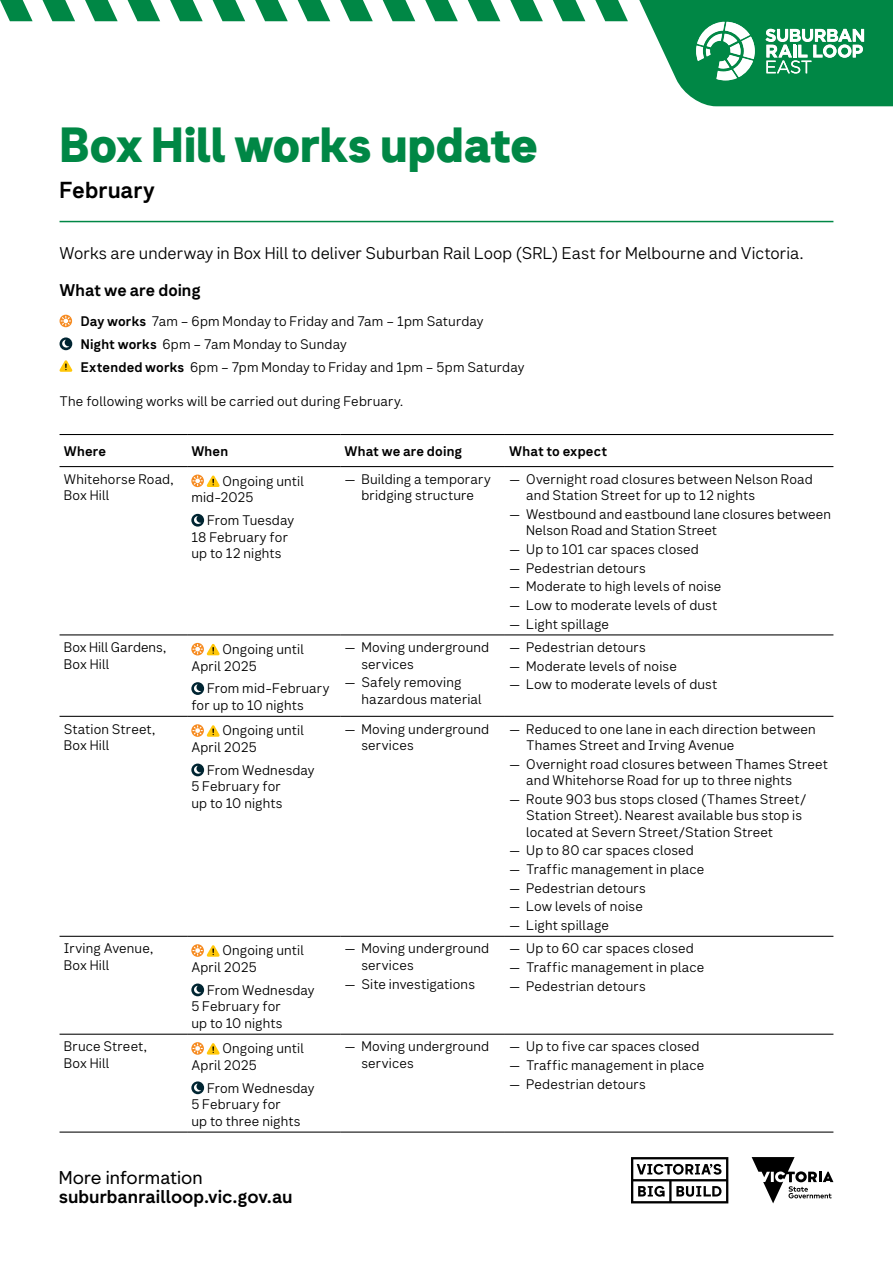
<style>
.page{position:relative;width:893px;height:1263px;background:#fff}
.page>*{position:absolute;margin:0;border:0;box-sizing:border-box;transform-origin:0 0}
.t1{font:800 48px "Network Sans";letter-spacing:-.015em;color:#008745}
.t2{font:700 22.5px "Network Sans";color:#000}
.t3{font:700 18px "Network Geo";color:#000}
.t4{font:18px "Network Geo";color:#000}
.t5{font:300 16.5px "Network Sans";letter-spacing:.005em;color:#000}
.t6{font:700 16.5px "Network Sans";letter-spacing:-.005em;color:#000}
.t7{font:300 13.5px/16.5px "Network Sans";letter-spacing:.01em;color:#000}
.t8{font:700 13.5px "Network Sans";letter-spacing:.01em;color:#000}
.s1{font-weight:700}
</style>
<div class="page">
<svg style="left:60px;top:315px;width:12px;height:12px"></svg>
<svg style="left:61px;top:316px;width:10px;height:10px"></svg>
<svg style="left:60px;top:337px;width:12px;height:13px"></svg>
<svg style="left:62px;top:340px;width:7px;height:8px"></svg>
<svg style="left:60px;top:360px;width:12px;height:12px"></svg>
<hr style="left:60px;top:434px;width:127px;height:1px;background:#000">
<hr style="left:187px;top:434px;width:153px;height:1px;background:#000">
<hr style="left:340px;top:434px;width:165px;height:1px;background:#000">
<hr style="left:505px;top:434px;width:328px;height:1px;background:#000">
<hr style="left:60px;top:466px;width:127px;height:1px;background:#000">
<hr style="left:187px;top:466px;width:153px;height:1px;background:#000">
<hr style="left:340px;top:466px;width:165px;height:1px;background:#000">
<hr style="left:505px;top:466px;width:328px;height:1px;background:#000">
<hr style="left:60px;top:634px;width:127px;height:1px;background:#000">
<hr style="left:187px;top:634px;width:153px;height:1px;background:#000">
<hr style="left:340px;top:634px;width:165px;height:1px;background:#000">
<hr style="left:505px;top:634px;width:328px;height:1px;background:#000">
<hr style="left:60px;top:716px;width:127px;height:1px;background:#000">
<hr style="left:187px;top:716px;width:153px;height:1px;background:#000">
<hr style="left:340px;top:716px;width:165px;height:1px;background:#000">
<hr style="left:505px;top:716px;width:328px;height:1px;background:#000">
<hr style="left:60px;top:936px;width:127px;height:1px;background:#000">
<hr style="left:187px;top:936px;width:153px;height:1px;background:#000">
<hr style="left:340px;top:936px;width:165px;height:1px;background:#000">
<hr style="left:505px;top:936px;width:328px;height:1px;background:#000">
<hr style="left:60px;top:1034px;width:127px;height:1px;background:#000">
<hr style="left:187px;top:1034px;width:153px;height:1px;background:#000">
<hr style="left:340px;top:1034px;width:165px;height:1px;background:#000">
<hr style="left:505px;top:1034px;width:328px;height:1px;background:#000">
<hr style="left:60px;top:1131px;width:127px;height:1px;background:#000">
<hr style="left:187px;top:1131px;width:153px;height:1px;background:#000">
<hr style="left:340px;top:1131px;width:165px;height:1px;background:#000">
<hr style="left:505px;top:1131px;width:328px;height:1px;background:#000">
<svg style="left:191px;top:475px;width:13px;height:12px"></svg>
<svg style="left:193px;top:476px;width:27px;height:11px"></svg>
<svg style="left:191px;top:514px;width:13px;height:13px"></svg>
<svg style="left:194px;top:516px;width:7px;height:8px"></svg>
<svg style="left:191px;top:643px;width:13px;height:12px"></svg>
<svg style="left:193px;top:644px;width:27px;height:11px"></svg>
<svg style="left:191px;top:682px;width:13px;height:13px"></svg>
<svg style="left:194px;top:684px;width:7px;height:8px"></svg>
<svg style="left:191px;top:724px;width:13px;height:13px"></svg>
<svg style="left:193px;top:725px;width:27px;height:12px"></svg>
<svg style="left:191px;top:763px;width:13px;height:13px"></svg>
<svg style="left:194px;top:766px;width:7px;height:8px"></svg>
<svg style="left:191px;top:944px;width:13px;height:13px"></svg>
<svg style="left:193px;top:945px;width:27px;height:12px"></svg>
<svg style="left:191px;top:983px;width:13px;height:13px"></svg>
<svg style="left:194px;top:986px;width:7px;height:8px"></svg>
<svg style="left:191px;top:1042px;width:13px;height:13px"></svg>
<svg style="left:193px;top:1043px;width:27px;height:11px"></svg>
<svg style="left:191px;top:1081px;width:13px;height:13px"></svg>
<svg style="left:194px;top:1084px;width:7px;height:8px"></svg>
<hr style="left:60px;top:221px;width:773px;height:1px;background:#008745">
<svg style="left:631px;top:1157px;width:97px;height:46px"></svg>
<svg style="left:752px;top:1157px;width:81px;height:46px"></svg>
<svg style="left:0;top:0;width:893px;height:106px"></svg>
<h1 class="t1" style="left:60px;top:113px;width:480px">Box Hill works update</h1>
<h2 class="t2" style="left:60px;top:175px;width:97px">February</h2>
<p class="t5" style="left:60px;top:242px;width:745px">Works are underway in Box Hill to deliver Suburban Rail Loop (SRL) East for Melbourne and Victoria.</p>
<p class="t6" style="left:60px;top:279px;width:143px">What we are doing</p>
<p class="t7" style="left:81px;top:310px;width:445px;line-height:23px"><span class="s1">Day works</span> 7am – 6pm Monday to Friday and 7am – 1pm Saturday<br><span class="s1">Night works</span> 6pm – 7am Monday to Sunday<br><span class="s1">Extended works</span> 6pm – 7pm Monday to Friday and 1pm – 5pm Saturday</p>
<p class="t7" style="left:60px;top:393px;width:345px">The following works will be carried out during February.</p>
<p class="t8" style="left:64px;top:442px;width:44px">Where</p>
<p class="t8" style="left:191px;top:442px;width:38px">When</p>
<p class="t8" style="left:344px;top:442px;width:119px">What we are doing</p>
<p class="t8" style="left:509px;top:442px;width:99px">What to expect</p>
<p class="t7" style="left:64px;top:471px;width:111px">Whitehorse Road,<br>Box Hill</p>
<p class="t7" style="left:191px;top:473px;width:114px;text-indent:31px">Ongoing until mid-2025</p>
<p class="t7" style="left:191px;top:512px;width:104px;text-indent:16px">From Tuesday<br>18 February for up to 12 nights</p>
<p class="t7" style="left:344px;top:471px;width:148px;text-align:center">— Building a temporary bridging structure</p>
<p class="t7" style="left:526px;top:471px;width:288px;text-indent:-17px">— Overnight road closures between Nelson Road and Station Street for up to 12 nights</p>
<p class="t7" style="left:526px;top:506px;width:306px;text-indent:-17px">— Westbound and eastbound lane closures between<br>Nelson Road and Station Street</p>
<p class="t7" style="left:509px;top:541px;width:191px">— Up to 101 car spaces closed</p>
<p class="t7" style="left:509px;top:560px;width:138px">— Pedestrian detours</p>
<p class="t7" style="left:509px;top:578px;width:214px">— Moderate to high levels of noise</p>
<p class="t7" style="left:509px;top:597px;width:210px">— Low to moderate levels of dust</p>
<p class="t7" style="left:509px;top:616px;width:101px">— Light spillage</p>
<p class="t7" style="left:64px;top:639px;width:104px">Box Hill Gardens,<br>Box Hill</p>
<p class="t7" style="left:191px;top:641px;width:114px;text-indent:31px">Ongoing until<br>April 2025</p>
<p class="t7" style="left:191px;top:680px;width:140px;text-indent:16px">From mid-February for up to 10 nights</p>
<p class="t7" style="left:64px;top:721px;width:93px">Station Street,<br>Box Hill</p>
<p class="t7" style="left:191px;top:722px;width:114px;text-indent:31px">Ongoing until<br>April 2025</p>
<p class="t7" style="left:191px;top:762px;width:125px;text-indent:16px">From Wednesday<br>5 February for<br>up to 10 nights</p>
<p class="t7" style="left:64px;top:940px;width:91px">Irving Avenue,<br>Box Hill</p>
<p class="t7" style="left:191px;top:942px;width:114px;text-indent:31px">Ongoing until<br>April 2025</p>
<p class="t7" style="left:191px;top:982px;width:125px;text-indent:16px">From Wednesday<br>5 February for<br>up to 10 nights</p>
<p class="t7" style="left:64px;top:1038px;width:85px">Bruce Street,<br>Box Hill</p>
<p class="t7" style="left:191px;top:1040px;width:114px;text-indent:31px">Ongoing until<br>April 2025</p>
<p class="t7" style="left:191px;top:1080px;width:125px;text-indent:16px">From Wednesday<br>5 February for<br>up to three nights</p>
<p class="t7" style="left:361px;top:639px;width:129px;text-indent:-17px">— Moving underground services</p>
<p class="t7" style="left:361px;top:674px;width:122px;text-indent:-17px">— Safely removing hazardous material</p>
<p class="t7" style="left:509px;top:639px;width:138px">— Pedestrian detours</p>
<p class="t7" style="left:509px;top:658px;width:169px">— Moderate levels of noise</p>
<p class="t7" style="left:509px;top:676px;width:210px">— Low to moderate levels of dust</p>
<p class="t7" style="left:361px;top:721px;width:129px;text-indent:-17px">— Moving underground services</p>
<p class="t7" style="left:526px;top:721px;width:291px;text-indent:-17px">— Reduced to one lane in each direction between<br>Thames Street and Irving Avenue</p>
<p class="t7" style="left:526px;top:756px;width:303px;text-indent:-17px">— Overnight road closures between Thames Street and Whitehorse Road for up to three nights</p>
<p class="t7" style="left:526px;top:791px;width:282px;text-indent:-17px">— Route 903 bus stops closed (Thames Street/<br>Station Street). Nearest available bus stop is located at Severn Street/Station Street</p>
<p class="t7" style="left:509px;top:842px;width:186px">— Up to 80 car spaces closed</p>
<p class="t7" style="left:509px;top:861px;width:197px">— Traffic management in place</p>
<p class="t7" style="left:509px;top:880px;width:138px">— Pedestrian detours</p>
<p class="t7" style="left:509px;top:898px;width:135px">— Low levels of noise</p>
<p class="t7" style="left:509px;top:917px;width:101px">— Light spillage</p>
<p class="t7" style="left:361px;top:940px;width:129px;text-indent:-17px">— Moving underground services</p>
<p class="t7" style="left:344px;top:976px;width:132px">— Site investigations</p>
<p class="t7" style="left:509px;top:940px;width:186px">— Up to 60 car spaces closed</p>
<p class="t7" style="left:509px;top:959px;width:197px">— Traffic management in place</p>
<p class="t7" style="left:509px;top:978px;width:138px">— Pedestrian detours</p>
<p class="t7" style="left:361px;top:1038px;width:129px;text-indent:-17px">— Moving underground services</p>
<p class="t7" style="left:509px;top:1038px;width:192px">— Up to five car spaces closed</p>
<p class="t7" style="left:509px;top:1057px;width:197px">— Traffic management in place</p>
<p class="t7" style="left:509px;top:1076px;width:138px">— Pedestrian detours</p>
<h3 class="t4" style="left:59px;top:1165px;width:146px">More information</h3>
<h3 class="t3" style="left:59px;top:1185px;width:235px">suburbanrailloop.vic.gov.au</h3>
</div>
